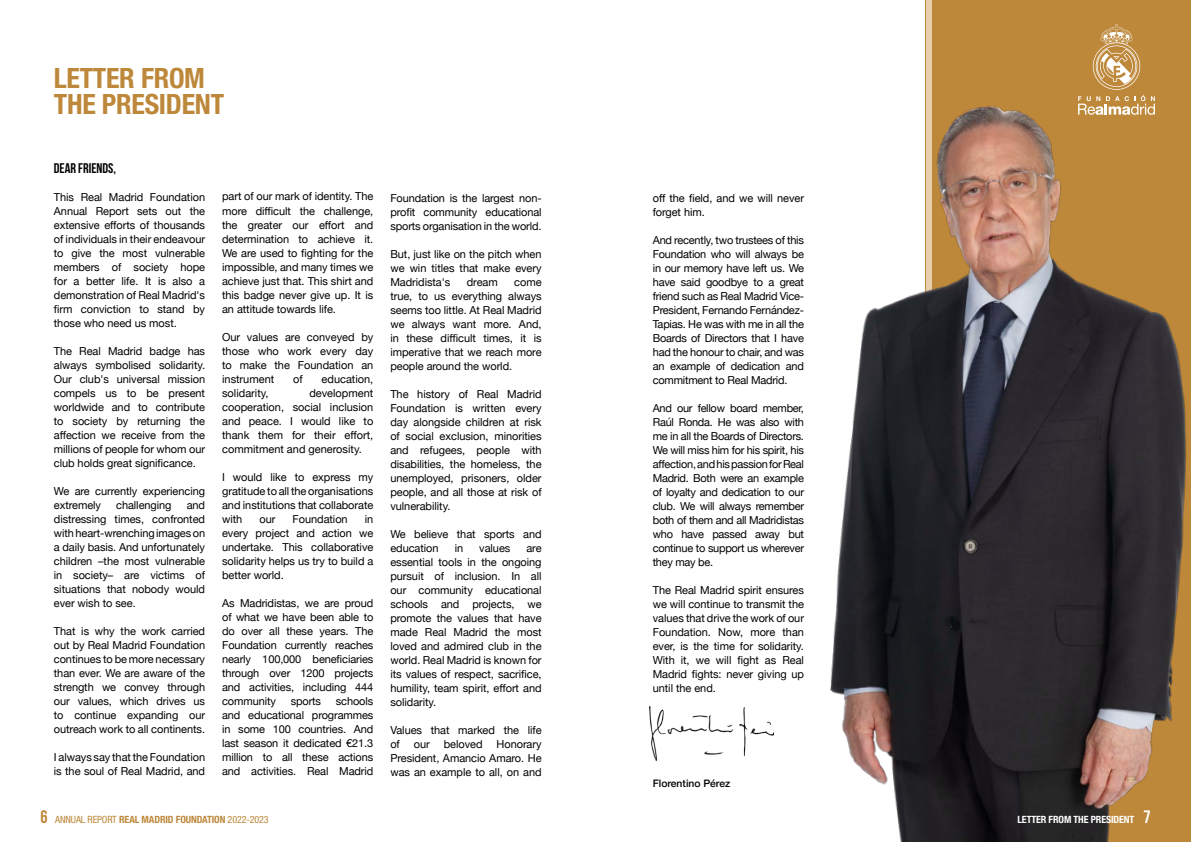
<style>
.page{position:relative;width:1191px;height:842px;background:#fff}
.page>*{position:absolute;margin:0;border:0;box-sizing:border-box;transform-origin:0 0}
.t1{font:700 condensed 28px/26px "Helvetica Neue";letter-spacing:-.01em;color:#be883b}
.t2{font:14px "Bebas Neue";color:#000}
.t3{font:11px/14px "Helvetica Neue";letter-spacing:-.005em;color:#000;text-align:justify}
.t4{font:500 10.3px "Helvetica Neue";color:#000}
.t5{font:condensed 10px "Helvetica Neue";letter-spacing:-.01em;color:#be883b}
.t6{font:700 condensed 10px "Helvetica Neue";letter-spacing:-.01em;color:#fff}
.s1{font-family:"Bebas Neue";font-stretch:normal;font-size:18px}
.s2{font-weight:700}
.s3{font-family:"Bebas Neue";font-weight:400;font-stretch:normal;font-size:18px}
</style>
<div class="page">
<div style="left:926px;top:0;width:265px;height:842px;background:#be883b"></div>
<div style="left:926px;top:0;width:5px;height:312px;background:#e6ceae"></div>
<img style="left:649px;top:706px;width:124px;height:54px">
<img style="left:830px;top:67px;width:357px;height:775px">
<svg style="left:1078px;top:24px;width:77px;height:91px"></svg>
<h1 class="t1" style="left:54px;top:65px;width:172px">LETTER FROM<br>THE PRESIDENT</h1>
<p class="t2" style="left:54px;top:161px;width:64px">DEAR FRIENDS,</p>
<p class="t3" style="left:54px;top:190px;width:153px">This Real Madrid Foundation Annual Report sets out the extensive efforts of thousands of individuals in their endeavour to give the most vulnerable members of society hope for a better life. It is also a demonstration of Real Madrid's firm conviction to stand by those who need us most.</p>
<p class="t3" style="left:54px;top:344px;width:153px">The Real Madrid badge has always symbolised solidarity.<br>Our club's universal mission compels us to be present worldwide and to contribute to society by returning the affection we receive from the millions of people for whom our club holds great significance.</p>
<p class="t3" style="left:54px;top:484px;width:153px">We are currently experiencing extremely</p>
<p class="t3" style="left:54px;top:498px;width:153px;text-indent:133px">and distressing times, confronted with heart-wrenching images on a daily basis. And unfortunately children –the most vulnerable in society– are victims of situations that nobody would ever wish to see.</p>
<p class="t3" style="left:54px;top:624px;width:153px">That is why the work carried out by Real Madrid Foundation continues to be more necessary than ever. We are aware of the strength we convey through our values, which drives us to continue expanding our outreach work to all continents.</p>
<p class="t3" style="left:54px;top:750px;width:153px">I always say that the Foundation is the soul of Real Madrid, and</p>
<p class="t3" style="left:116px;top:498px;width:57px">challenging</p>
<p class="t3" style="left:222px;top:190px;width:153px">part of our mark of identity. The more difficult the challenge, the greater our effort and determination to achieve it.<br>We are used to fighting for the impossible, and many times we achieve just that. This shirt and this badge never give up. It is an attitude towards life.</p>
<p class="t3" style="left:222px;top:330px;width:153px">Our values are conveyed by those who work every day to make the Foundation an instrument</p>
<p class="t3" style="left:293px;top:372px;width:11px">of</p>
<p class="t3" style="left:321px;top:372px;width:53px">education,</p>
<p class="t3" style="left:222px;top:386px;width:153px;text-indent:87px">development cooperation, social inclusion and peace. I would like to thank them for their effort, commitment and generosity.</p>
<p class="t3" style="left:222px;top:470px;width:153px">I would like to express my gratitude to all the organisations and institutions that collaborate with</p>
<p class="t3" style="left:222px;top:386px;width:48px">solidarity,</p>
<p class="t3" style="left:222px;top:512px;width:153px;text-indent:143px">in every project and action we undertake. This collaborative solidarity helps us try to build a better world.</p>
<p class="t3" style="left:222px;top:596px;width:153px">As Madridistas, we are proud of what we have been able to do over all these years. The Foundation currently reaches nearly 100,000 beneficiaries through over 1200 projects and activities, including 444 community</p>
<p class="t3" style="left:259px;top:512px;width:17px">our</p>
<p class="t3" style="left:292px;top:512px;width:57px">Foundation</p>
<p class="t3" style="left:222px;top:694px;width:153px;text-indent:114px">schools and educational programmes in some 100 countries. And last season it dedicated €21.3 million to all these actions and activities. Real Madrid</p>
<p class="t3" style="left:291px;top:694px;width:32px">sports</p>
<p class="t3" style="left:390px;top:192px;width:153px">Foundation is the largest non&shy;profit community educational sports organisation in the world.</p>
<p class="t3" style="left:390px;top:248px;width:153px">But, just like on the pitch when we win titles that make every Madridista's</p>
<p class="t3" style="left:467px;top:276px;width:32px">dream</p>
<p class="t3" style="left:390px;top:276px;width:153px;text-indent:124px">come true, to us everything always seems too little. At Real Madrid we always want more. And, in these difficult times, it is imperative that we reach more people around the world.</p>
<p class="t3" style="left:390px;top:388px;width:153px">The history of Real Madrid Foundation is written every day alongside children at risk of social exclusion, minorities and refugees, people with disabilities, the homeless, the unemployed, prisoners, older people, and all those at risk of vulnerability.</p>
<p class="t3" style="left:390px;top:528px;width:153px">We believe that sports and education</p>
<p class="t3" style="left:455px;top:542px;width:10px">in</p>
<p class="t3" style="left:479px;top:542px;width:33px">values</p>
<p class="t3" style="left:390px;top:542px;width:153px;text-indent:136px">are essential tools in the ongoing pursuit of inclusion. In all our community educational schools and projects, we promote the values that have made Real Madrid the most loved and admired club in the world. Real Madrid is known for its values of respect, sacrifice, humility, team spirit, effort and solidarity.</p>
<p class="t3" style="left:390px;top:724px;width:153px">Values that marked the life of</p>
<p class="t3" style="left:390px;top:738px;width:153px;text-indent:106px">Honorary President, Amancio Amaro. He was an example to all, on and</p>
<p class="t3" style="left:414px;top:738px;width:17px">our</p>
<p class="t3" style="left:444px;top:738px;width:40px">beloved</p>
<p class="t3" style="left:653px;top:192px;width:153px">off the field, and we will never forget him.</p>
<p class="t3" style="left:653px;top:234px;width:153px">And recently, two trustees of this Foundation who will always be in our memory have left us. We have said goodbye to a great friend such as Real Madrid Vice-President, Fernando Fernández-Tapias. He was with me in all the Boards of Directors that I have had the honour to chair, and was an example of dedication and commitment to Real Madrid.</p>
<p class="t3" style="left:653px;top:402px;width:153px">And our fellow board member, Raúl Ronda. He was also with me in all the Boards of Directors.<br>We will miss him for his spirit, his affection, and his passion for Real Madrid. Both were an example of loyalty and dedication to our club. We will always remember both of them and all Madridistas who have passed away but continue to support us wherever they may be.</p>
<p class="t3" style="left:653px;top:584px;width:153px">The Real Madrid spirit ensures we will continue to transmit the values that drive the work of our Foundation. Now, more than ever, is the time for solidarity.<br>With it, we will fight as Real Madrid fights: never giving up until the end.</p>
<p class="t4" style="left:653px;top:775px;width:79px">Florentino Pérez</p>
<p class="t5" style="left:40px;top:813px;width:230px"><span class="s1">6</span> ANNUAL REPORT <span class="s2">REAL MADRID FOUNDATION</span> 2022-2023</p>
<p class="t6" style="left:1017px;top:813px;width:135px">LETTER FROM THE PRESIDENT <span class="s3">7</span></p>
</div>
